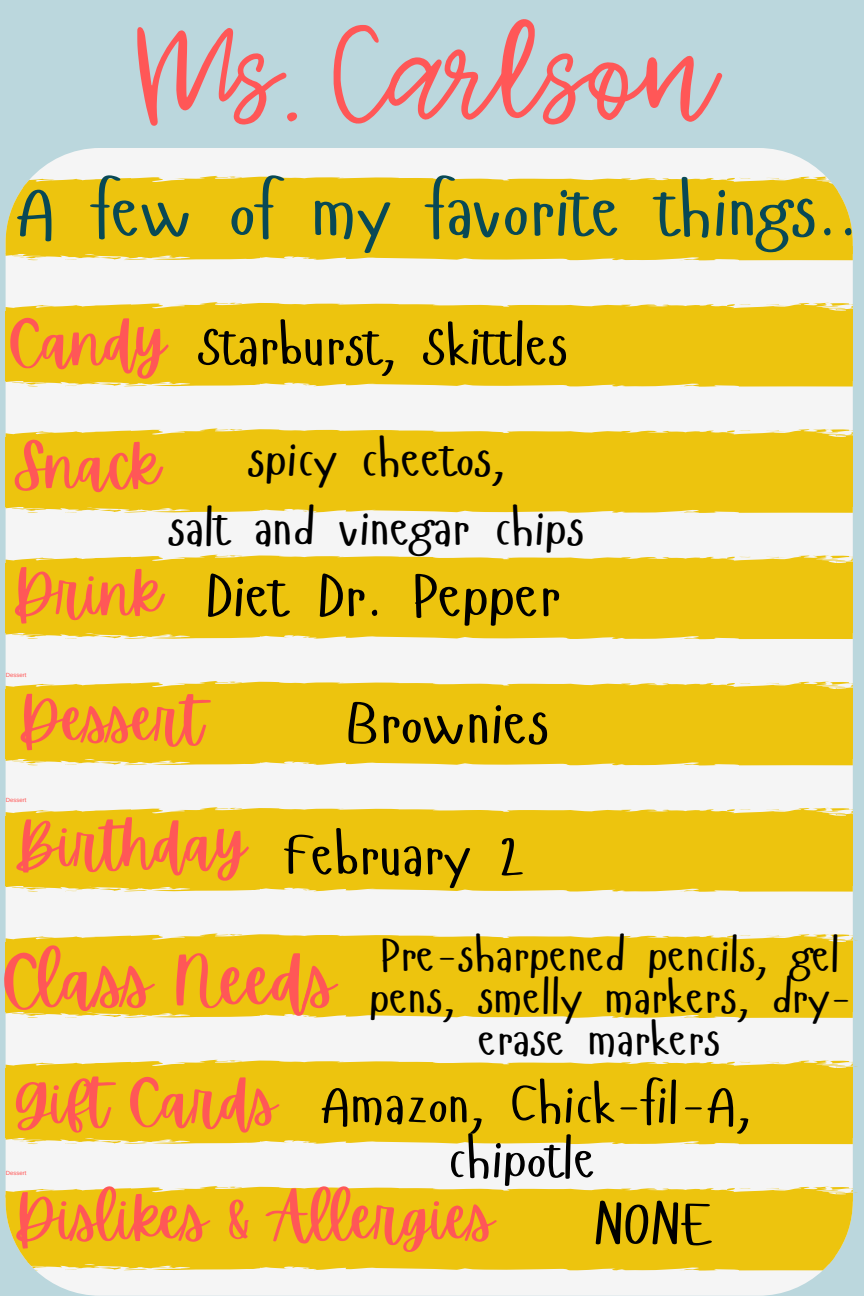
<style>
.page{position:relative;width:864px;height:1296px;background:#bbd7dd}
.page>*{position:absolute;margin:0;border:0;box-sizing:border-box;transform-origin:0 0}
.t1{font:300 129.8px "Jenthill";color:#ff5757}
.t2{font:72px "Hangyaboly";color:#084955}
.t3{font:68px "Apricots";color:#ff5757}
.t4{font:60px "Apricots";color:#ff5757}
.t5{font:60px "Hangyaboly";color:#000}
.t6{font:56.85px "Hangyaboly";color:#000}
.t7{font:55.5px "Hangyaboly";color:#000}
.t8{font:54px/54.8px "Hangyaboly";color:#000;text-align:center}
.t9{font:49.5px "Hangyaboly";color:#000}
.t10{font:45.8px/42.1px "Hangyaboly";color:#000;text-align:center}
.t11{font:6px "Arimo";color:#ff5757}
</style>
<div class="page">
<div style="left:6px;top:148px;width:847px;height:1148px;background:#f5f5f5"></div>
<svg style="left:6px;top:1186px;width:847px;height:85px;background:#ecc61d"></svg>
<svg style="left:32px;top:1259px;width:45px;height:12px"></svg>
<svg style="left:91px;top:1259px;width:59px;height:11px"></svg>
<svg style="left:300px;top:1268px;width:13px;height:2px"></svg>
<svg style="left:272px;top:1259px;width:26px;height:1px"></svg>
<svg style="left:523px;top:1256px;width:21px;height:3px"></svg>
<svg style="left:830px;top:1187px;width:28px;height:8px"></svg>
<svg style="left:766px;top:1188px;width:21px;height:2px"></svg>
<svg style="left:739px;top:1188px;width:12px;height:1px"></svg>
<svg style="left:625px;top:1201px;width:27px;height:2px"></svg>
<svg style="left:414px;top:1199px;width:35px;height:2px"></svg>
<div style="left:6px;top:1060px;width:847px;height:84px;background:#edc40e"></div>
<svg style="left:19px;top:1133px;width:58px;height:12px"></svg>
<svg style="left:91px;top:1133px;width:59px;height:11px"></svg>
<svg style="left:300px;top:1142px;width:13px;height:1px"></svg>
<svg style="left:272px;top:1133px;width:26px;height:1px"></svg>
<svg style="left:523px;top:1130px;width:21px;height:3px"></svg>
<svg style="left:830px;top:1061px;width:28px;height:7px"></svg>
<svg style="left:766px;top:1062px;width:21px;height:2px"></svg>
<svg style="left:739px;top:1062px;width:12px;height:1px"></svg>
<svg style="left:625px;top:1075px;width:27px;height:1px"></svg>
<svg style="left:414px;top:1073px;width:35px;height:2px"></svg>
<div style="left:6px;top:933px;width:847px;height:85px;background:#edc40e"></div>
<svg style="left:19px;top:1007px;width:58px;height:11px"></svg>
<svg style="left:91px;top:1006px;width:59px;height:12px"></svg>
<svg style="left:272px;top:1006px;width:41px;height:11px"></svg>
<svg style="left:523px;top:1003px;width:21px;height:4px"></svg>
<svg style="left:830px;top:934px;width:28px;height:8px"></svg>
<svg style="left:766px;top:935px;width:21px;height:3px"></svg>
<svg style="left:739px;top:935px;width:12px;height:1px"></svg>
<svg style="left:625px;top:948px;width:27px;height:2px"></svg>
<svg style="left:414px;top:946px;width:35px;height:3px"></svg>
<div style="left:6px;top:807px;width:847px;height:85px;background:#edc40e"></div>
<svg style="left:19px;top:881px;width:58px;height:11px"></svg>
<svg style="left:91px;top:880px;width:59px;height:11px"></svg>
<svg style="left:272px;top:880px;width:41px;height:11px"></svg>
<svg style="left:523px;top:877px;width:21px;height:4px"></svg>
<svg style="left:830px;top:808px;width:23px;height:8px"></svg>
<svg style="left:766px;top:809px;width:21px;height:2px"></svg>
<svg style="left:739px;top:809px;width:12px;height:1px"></svg>
<svg style="left:625px;top:822px;width:27px;height:2px"></svg>
<svg style="left:414px;top:820px;width:35px;height:2px"></svg>
<div style="left:6px;top:681px;width:847px;height:84px;background:#edc40e"></div>
<svg style="left:19px;top:754px;width:58px;height:12px"></svg>
<svg style="left:91px;top:754px;width:59px;height:11px"></svg>
<svg style="left:300px;top:763px;width:13px;height:2px"></svg>
<svg style="left:272px;top:754px;width:26px;height:1px"></svg>
<svg style="left:523px;top:751px;width:21px;height:3px"></svg>
<svg style="left:830px;top:682px;width:23px;height:8px"></svg>
<svg style="left:766px;top:683px;width:21px;height:2px"></svg>
<svg style="left:739px;top:683px;width:12px;height:1px"></svg>
<svg style="left:625px;top:696px;width:27px;height:1px"></svg>
<svg style="left:414px;top:694px;width:35px;height:2px"></svg>
<div style="left:6px;top:555px;width:847px;height:84px;background:#edc40e"></div>
<svg style="left:19px;top:628px;width:58px;height:11px"></svg>
<svg style="left:91px;top:628px;width:59px;height:11px"></svg>
<svg style="left:300px;top:637px;width:13px;height:1px"></svg>
<svg style="left:272px;top:628px;width:26px;height:1px"></svg>
<svg style="left:523px;top:625px;width:21px;height:3px"></svg>
<svg style="left:830px;top:556px;width:23px;height:7px"></svg>
<svg style="left:766px;top:557px;width:21px;height:2px"></svg>
<svg style="left:739px;top:557px;width:12px;height:1px"></svg>
<svg style="left:625px;top:570px;width:27px;height:1px"></svg>
<svg style="left:414px;top:568px;width:35px;height:2px"></svg>
<div style="left:6px;top:428px;width:847px;height:85px;background:#edc40e"></div>
<svg style="left:19px;top:502px;width:58px;height:11px"></svg>
<svg style="left:91px;top:501px;width:59px;height:12px"></svg>
<svg style="left:272px;top:501px;width:41px;height:11px"></svg>
<svg style="left:523px;top:498px;width:21px;height:4px"></svg>
<svg style="left:830px;top:429px;width:23px;height:8px"></svg>
<svg style="left:766px;top:430px;width:21px;height:2px"></svg>
<svg style="left:739px;top:430px;width:12px;height:1px"></svg>
<svg style="left:625px;top:443px;width:27px;height:2px"></svg>
<svg style="left:414px;top:441px;width:35px;height:2px"></svg>
<div style="left:6px;top:302px;width:847px;height:85px;background:#edc40e"></div>
<svg style="left:19px;top:376px;width:58px;height:11px"></svg>
<svg style="left:91px;top:375px;width:59px;height:11px"></svg>
<svg style="left:300px;top:384px;width:13px;height:2px"></svg>
<svg style="left:272px;top:375px;width:26px;height:1px"></svg>
<svg style="left:523px;top:372px;width:21px;height:4px"></svg>
<svg style="left:830px;top:303px;width:23px;height:8px"></svg>
<svg style="left:766px;top:304px;width:21px;height:2px"></svg>
<svg style="left:739px;top:304px;width:12px;height:1px"></svg>
<svg style="left:625px;top:317px;width:27px;height:2px"></svg>
<svg style="left:414px;top:315px;width:35px;height:2px"></svg>
<svg style="left:6px;top:176px;width:847px;height:84px;background:#ecc61b"></svg>
<svg style="left:19px;top:249px;width:58px;height:12px"></svg>
<svg style="left:91px;top:249px;width:59px;height:11px"></svg>
<svg style="left:300px;top:258px;width:13px;height:1px"></svg>
<svg style="left:272px;top:249px;width:26px;height:1px"></svg>
<svg style="left:523px;top:246px;width:21px;height:3px"></svg>
<svg style="left:766px;top:178px;width:21px;height:2px"></svg>
<svg style="left:739px;top:178px;width:12px;height:1px"></svg>
<svg style="left:625px;top:191px;width:27px;height:1px"></svg>
<svg style="left:414px;top:189px;width:35px;height:2px"></svg>
<p class="t1" style="left:136px;top:-5px;width:583px">Ms. Carlson</p>
<p class="t2" style="left:15px;top:165px;width:845px">A few of my favorite things..</p>
<p class="t4" style="left:7px;top:308px;width:160px">Candy</p>
<p class="t7" style="left:199px;top:310px;width:371px">Starburst, Skittles</p>
<p class="t9" style="left:248px;top:428px;width:259px">spicy cheetos,</p>
<p class="t9" style="left:168px;top:497px;width:418px">salt and vinegar chips</p>
<p class="t5" style="left:206px;top:558px;width:356px">Diet Dr. Pepper</p>
<p class="t4" style="left:14px;top:431px;width:147px">Snack</p>
<p class="t4" style="left:12px;top:558px;width:151px">Drink</p>
<p class="t11" style="left:6px;top:671px;width:22px">Dessert</p>
<p class="t4" style="left:18px;top:685px;width:187px">Dessert</p>
<p class="t11" style="left:6px;top:797px;width:22px">Dessert</p>
<p class="t4" style="left:13px;top:810px;width:234px">Birthday</p>
<p class="t5" style="left:345px;top:685px;width:205px">Brownies</p>
<p class="t6" style="left:284px;top:819px;width:242px">February 2</p>
<p class="t3" style="left:1px;top:942px;width:336px">Class Needs</p>
<p class="t10" style="left:370px;top:933px;width:484px">Pre-sharpened pencils, gel pens, smelly markers, dry&shy;erase markers</p>
<p class="t4" style="left:13px;top:1068px;width:265px">Gift Cards</p>
<p class="t8" style="left:320px;top:1075px;width:432px">Amazon, Chick-fil-A, chipotle</p>
<p class="t11" style="left:6px;top:1170px;width:22px">Dessert</p>
<p class="t4" style="left:13px;top:1183px;width:482px">Dislikes &amp; Allergies</p>
<p class="t5" style="left:593px;top:1185px;width:119px">NONE</p>
</div>
